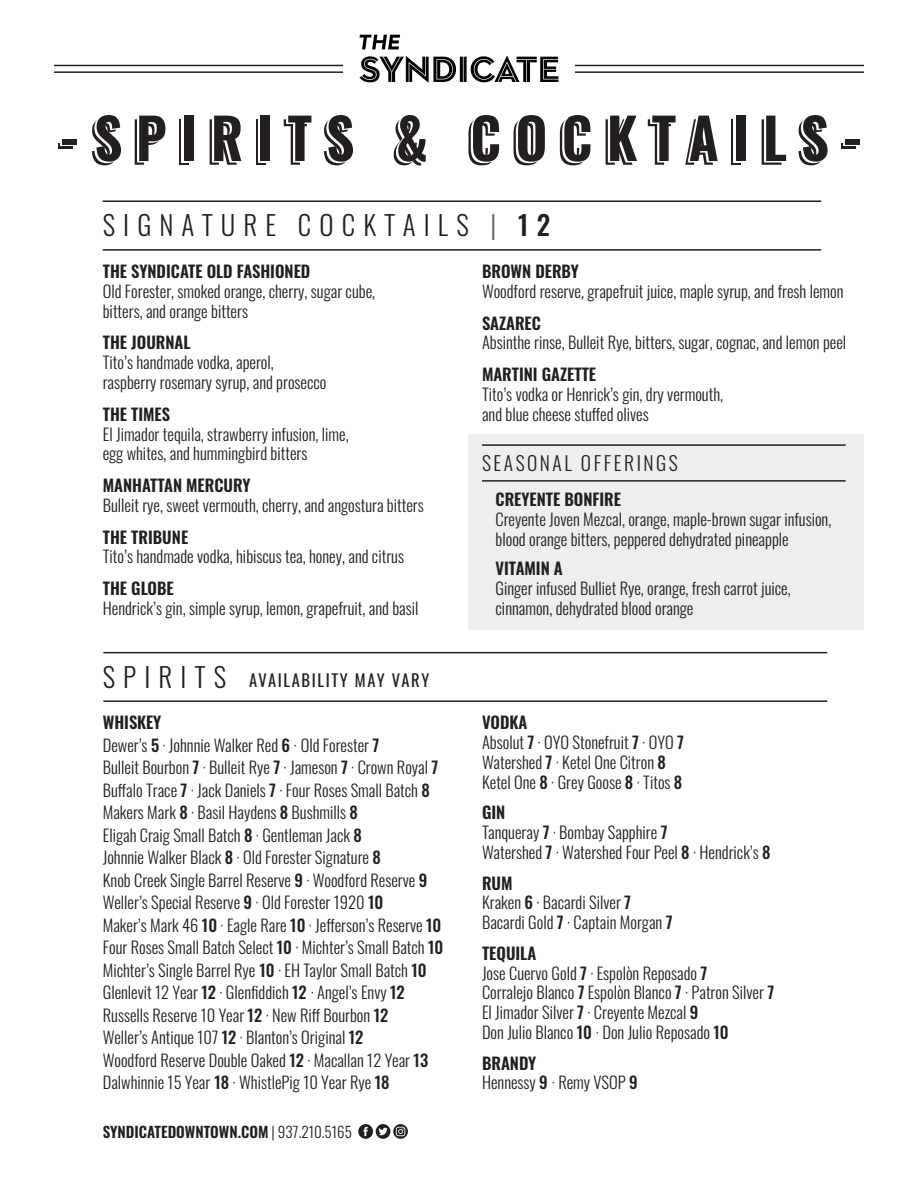
<style>
.page{position:relative;width:918px;height:1188px;background:#fff}
.page>*{position:absolute;margin:0;border:0;box-sizing:border-box;transform-origin:0 0}
.t1{font:600 56.1px "Oswald";letter-spacing:.25em;color:#231f20}
.t2{font:300 27px "Oswald";letter-spacing:.3em;color:#231f20}
.t3{font:300 19.5px "Oswald";letter-spacing:.13em;color:#231f20}
.t4{font:300 16.5px/19.8px "Oswald";color:#231f20}
.t5{font:600 16.5px "Oswald";color:#231f20}
.t6{font:16.5px "Oswald";letter-spacing:.1em;color:#231f20}
.t7{font:600 15px "Oswald";color:#231f20}
.s1{color:#5f5e5e}
.s2{font-weight:500}
.s3{font-weight:600}
.s4{font-weight:300}
</style>
<div class="page">
<svg style="left:360px;top:35px;width:40px;height:14px"></svg>
<svg style="left:360px;top:56px;width:96px;height:27px"></svg>
<hr style="left:464px;top:57px;width:3px;height:25px;background:#040503">
<hr style="left:460px;top:57px;width:3px;height:25px;background:#040503">
<svg style="left:471px;top:56px;width:87px;height:26px"></svg>
<hr style="left:575px;top:71px;width:289px;height:2px;background:#231f20">
<hr style="left:575px;top:65px;width:289px;height:1px;background:#231f20">
<hr style="left:54px;top:71px;width:289px;height:2px;background:#231f20">
<hr style="left:54px;top:65px;width:289px;height:1px;background:#231f20">
<svg style="left:358px;top:1124px;width:50px;height:15px"></svg>
<hr style="left:103px;top:700px;width:724px;height:2px;background:#231f20">
<hr style="left:103px;top:652px;width:724px;height:1px;background:#231f20">
<hr style="left:103px;top:200px;width:718px;height:2px;background:#231f20">
<hr style="left:103px;top:249px;width:718px;height:2px;background:#231f20">
<div style="left:468px;top:434px;width:396px;height:196px;background:#eeeeef"></div>
<hr style="left:482px;top:444px;width:364px;height:2px;background:#231f20">
<hr style="left:482px;top:480px;width:364px;height:2px;background:#231f20">
<h1 class="t1" style="left:59px;top:88px;width:805px">-SPIRITS &amp; COCKTAILS-</h1>
<h2 class="t2" style="left:103px;top:201px;width:449px">SIGNATURE COCKTAILS <span class="s1">|</span> <span class="s2">12</span></h2>
<p class="t5" style="left:103px;top:257px;width:209px">THE SYNDICATE OLD FASHIONED</p>
<p class="t4" style="left:103px;top:280px;width:274px">Old Forester, smoked orange, cherry, sugar cube, bitters, and orange bitters</p>
<p class="t5" style="left:103px;top:328px;width:89px">THE JOURNAL</p>
<p class="t4" style="left:103px;top:351px;width:225px">Tito’s handmade vodka, aperol, raspberry rosemary syrup, and prosecco</p>
<p class="t5" style="left:103px;top:399px;width:69px">THE TIMES</p>
<p class="t4" style="left:103px;top:422px;width:247px">El Jimador tequila, strawberry infusion, lime, egg whites, and hummingbird bitters</p>
<p class="t5" style="left:103px;top:471px;width:149px">MANHATTAN MERCURY</p>
<p class="t4" style="left:103px;top:494px;width:323px">Bulleit rye, sweet vermouth, cherry, and angostura bitters</p>
<p class="t5" style="left:103px;top:522px;width:87px">THE TRIBUNE</p>
<p class="t4" style="left:103px;top:545px;width:303px">Tito’s handmade vodka, hibiscus tea, honey, and citrus</p>
<p class="t5" style="left:103px;top:574px;width:73px">THE GLOBE</p>
<p class="t4" style="left:103px;top:597px;width:317px">Hendrick’s gin, simple syrup, lemon, grapefruit, and basil</p>
<p class="t5" style="left:482px;top:257px;width:98px">BROWN DERBY</p>
<p class="t4" style="left:482px;top:280px;width:363px">Woodford reserve, grapefruit juice, maple syrup, and fresh lemon</p>
<p class="t5" style="left:482px;top:308px;width:60px">SAZAREC</p>
<p class="t4" style="left:482px;top:331px;width:366px">Absinthe rinse, Bulleit Rye, bitters, sugar, cognac, and lemon peel</p>
<p class="t5" style="left:482px;top:360px;width:116px">MARTINI GAZETTE</p>
<p class="t4" style="left:482px;top:383px;width:243px">Tito’s vodka or Henrick’s gin, dry vermouth, and blue cheese stuffed olives</p>
<p class="t3" style="left:482px;top:446px;width:197px">SEASONAL OFFERINGS</p>
<p class="t5" style="left:496px;top:485px;width:127px">CREYENTE BONFIRE</p>
<p class="t4" style="left:496px;top:508px;width:337px">Creyente Joven Mezcal, orange, maple-brown sugar infusion, blood orange bitters, peppered dehydrated pineapple</p>
<p class="t5" style="left:496px;top:554px;width:69px">VITAMIN A</p>
<p class="t4" style="left:496px;top:577px;width:297px">Ginger infused Bulliet Rye, orange, fresh carrot juice, cinnamon, dehydrated blood orange</p>
<h2 class="t2" style="left:103px;top:653px;width:125px">SPIRITS</h2>
<p class="t4" style="left:103px;top:710px;width:342px;line-height:22.5px"><span class="s3">WHISKEY<br></span>Dewer’s <span class="s2">5</span> · Johnnie Walker Red <span class="s2">6</span> · Old Forester <span class="s2">7<br></span>Bulleit Bourbon <span class="s2">7</span> · Bulleit Rye <span class="s2">7</span> · Jameson <span class="s2">7</span> · Crown Royal <span class="s2">7<br></span>Buffalo Trace <span class="s2">7</span> · Jack Daniels <span class="s2">7</span> · Four Roses Small Batch <span class="s2">8<br></span>Makers Mark <span class="s2">8</span> · Basil Haydens <span class="s2">8</span> Bushmills <span class="s2">8<br></span>Eligah Craig Small Batch <span class="s2">8</span> · Gentleman Jack <span class="s2">8<br></span>Johnnie Walker Black <span class="s2">8</span> · Old Forester Signature <span class="s2">8<br></span>Knob Creek Single Barrel Reserve <span class="s2">9</span> · Woodford Reserve <span class="s2">9<br></span>Weller’s Special Reserve <span class="s2">9</span> · Old Forester 1920 <span class="s2">10<br></span>Maker’s Mark 46 <span class="s2">10</span> · Eagle Rare <span class="s2">10</span> · Jefferson’s Reserve <span class="s2">10<br></span>Four Roses Small Batch Select <span class="s2">10</span> · Michter’s Small Batch <span class="s2">10<br></span>Michter’s Single Barrel Rye <span class="s2">10</span> · EH Taylor Small Batch <span class="s2">10<br></span>Glenlevit 12 Year <span class="s2">12</span> · Glenfiddich <span class="s2">12</span> · Angel’s Envy <span class="s2">12<br></span>Russells Reserve 10 Year <span class="s2">12</span> · New Riff Bourbon <span class="s2">12<br></span>Weller’s Antique 107 <span class="s2">12</span> · Blanton’s Original <span class="s2">12<br></span>Woodford Reserve Double Oaked <span class="s2">12</span> · Macallan 12 Year <span class="s2">13<br></span>Dalwhinnie 15 Year <span class="s2">18</span> · WhistlePig 10 Year Rye <span class="s2">18</span></p>
<p class="t4" style="left:482px;top:711px;width:203px"><span class="s3">VODKA<br></span>Absolut <span class="s2">7</span> · OYO Stonefruit <span class="s2">7</span> · OYO <span class="s2">7<br></span>Watershed <span class="s2">7</span> · Ketel One Citron <span class="s2">8<br></span>Ketel One <span class="s2">8</span> · Grey Goose <span class="s2">8</span> · Titos <span class="s2">8</span></p>
<p class="t6" style="left:249px;top:666px;width:182px">AVAILABILITY MAY VARY</p>
<p class="t4" style="left:482px;top:801px;width:290px"><span class="s3">GIN<br></span>Tanqueray <span class="s2">7</span> · Bombay Sapphire <span class="s2">7<br></span>Watershed <span class="s2">7</span> · Watershed Four Peel <span class="s2">8</span> · Hendrick’s <span class="s2">8</span></p>
<p class="t4" style="left:482px;top:871px;width:192px"><span class="s3">RUM<br></span>Kraken <span class="s2">6</span> · Bacardi Silver <span class="s2">7<br></span>Bacardi Gold <span class="s2">7</span> · Captain Morgan <span class="s2">7</span></p>
<p class="t4" style="left:482px;top:942px;width:294px"><span class="s3">TEQUILA<br></span>Jose Cuervo Gold <span class="s2">7</span> · Espolòn Reposado <span class="s2">7<br></span>Corralejo Blanco <span class="s2">7</span> Espolòn Blanco <span class="s2">7</span> · Patron Silver <span class="s2">7<br></span>El Jimador Silver <span class="s2">7</span> · Creyente Mezcal <span class="s2">9<br></span>Don Julio Blanco <span class="s2">10</span> · Don Julio Reposado <span class="s2">10</span></p>
<p class="t4" style="left:482px;top:1051px;width:157px"><span class="s3">BRANDY<br></span>Hennessy <span class="s2">9</span> · Remy VSOP <span class="s2">9</span></p>
<p class="t7" style="left:103px;top:1118px;width:251px">SYNDICATEDOWNTOWN.COM <span class="s4">| 937.210.5165</span></p>
</div>
